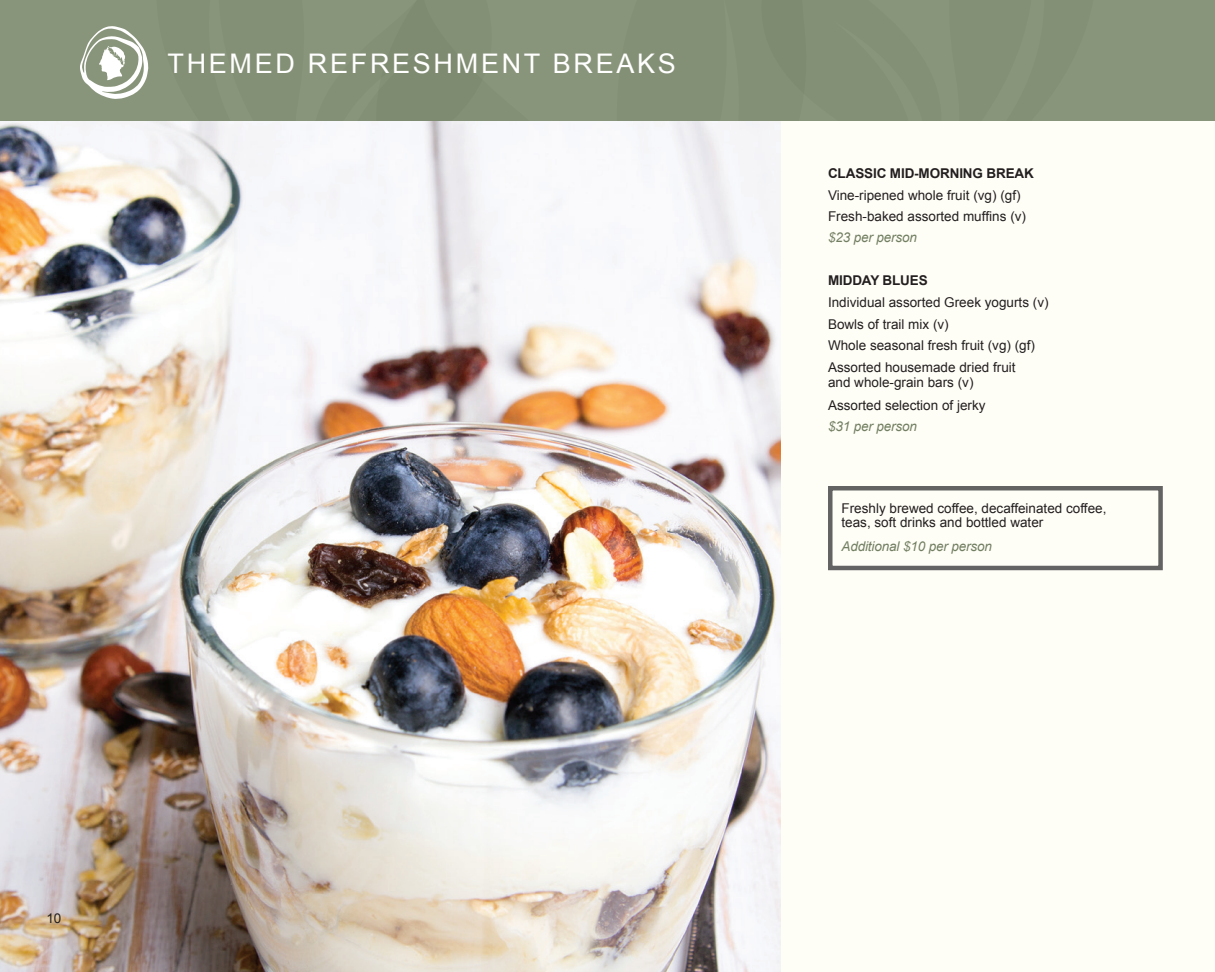
<style>
.page{position:relative;width:1215px;height:972px;background:#fffef6}
.page>*{position:absolute;margin:0;border:0;box-sizing:border-box;transform-origin:0 0}
.t1{font:27px "Arial";letter-spacing:.1em;color:#fff}
.Description{font:13.5px/15px "Arial";color:#231f20}
.Description-2{font:italic 13.5px "Arial";letter-spacing:-.01em;color:#717e61}
.Description-3{font:700 13.5px "Arial";letter-spacing:-.01em;color:#231f20}
</style>
<div class="page">
<img style="left:0;top:121px;width:781px;height:851px">
<div style="left:828px;top:486px;width:335px;height:84px;border:4px solid #636363"></div>
<div style="left:0;top:0;width:1215px;height:121px;background:#89957b"></div>
<svg style="left:80px;top:26px;width:69px;height:73px"></svg>
<p class="t1" style="left:168px;top:46px;width:510px">THEMED REFRESHMENT BREAKS</p>
<p class="Description" style="left:46px;top:911px;width:17px">10</p>
<p class="Description-3" style="left:828px;top:164px;width:207px">CLASSIC MID-MORNING BREAK</p>
<p class="Description" style="left:828px;top:187px;width:194px">Vine-ripened whole fruit (vg) (gf)</p>
<p class="Description" style="left:828px;top:209px;width:200px">Fresh-baked assorted muffins (v)</p>
<p class="Description-2" style="left:828px;top:228px;width:91px">$23 per person</p>
<p class="Description-3" style="left:828px;top:271px;width:101px">MIDDAY BLUES</p>
<p class="Description" style="left:828px;top:295px;width:222px">Individual assorted Greek yogurts (v)</p>
<p class="Description" style="left:828px;top:316px;width:122px">Bowls of trail mix (v)</p>
<p class="Description" style="left:828px;top:338px;width:209px">Whole seasonal fresh fruit (vg) (gf)</p>
<p class="Description" style="left:828px;top:360px;width:189px">Assorted housemade dried fruit and whole-grain bars (v)</p>
<p class="Description" style="left:828px;top:398px;width:159px">Assorted selection of jerky</p>
<p class="Description-2" style="left:828px;top:417px;width:91px">$31 per person</p>
<p class="Description" style="left:842px;top:501px;width:266px">Freshly brewed coffee, decaffeinated coffee,</p>
<p class="Description" style="left:842px;top:515px;width:203px">teas, soft drinks and bottled water</p>
<p class="Description-2" style="left:842px;top:538px;width:152px">Additional $10 per person</p>
</div>
